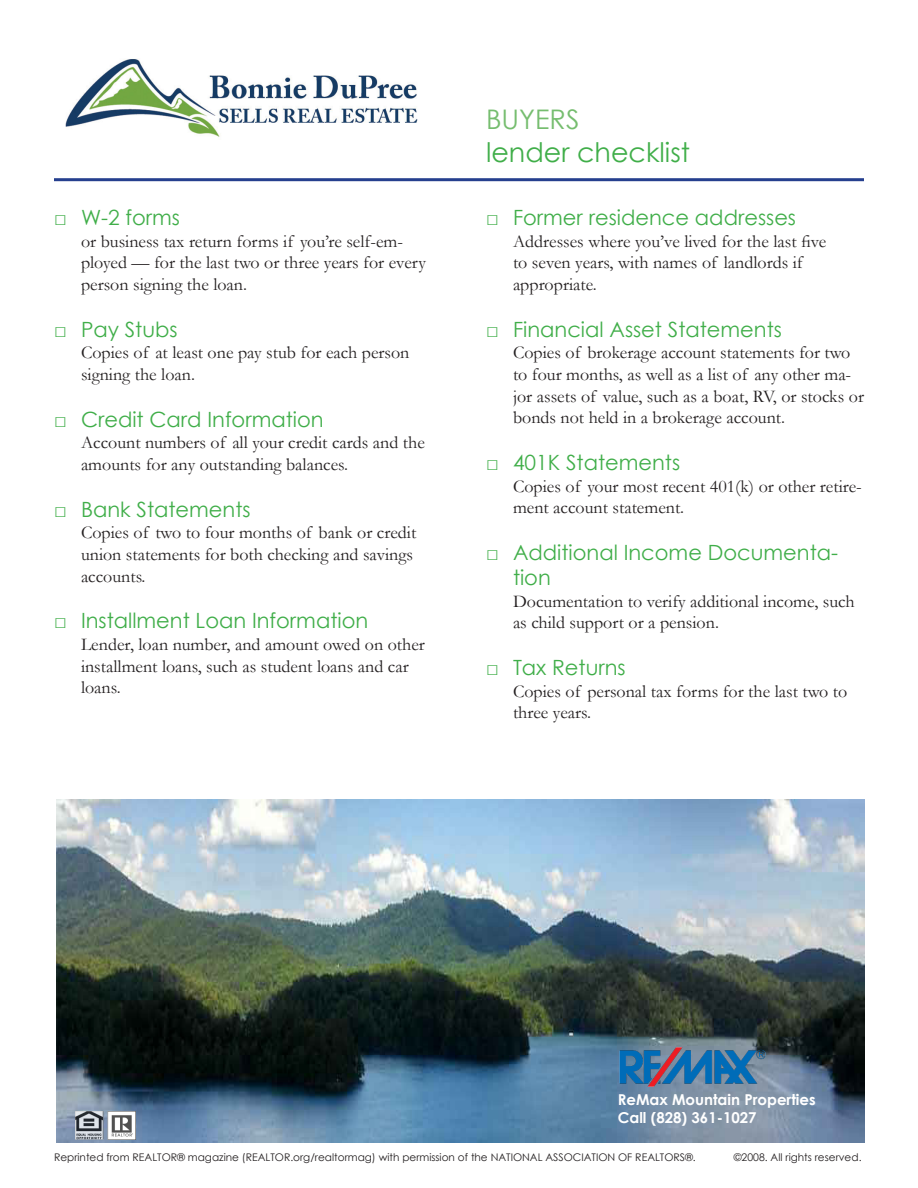
<style>
.page{position:relative;width:918px;height:1188px;background:#fff}
.page>*{position:absolute;margin:0;border:0;box-sizing:border-box;transform-origin:0 0}
.t1{font:27px "Century Gothic";color:#40ae49}
.t2{font:27px "Century Gothic";color:#76bd6f}
.t3{font:21px/25.2px "Century Gothic";color:#40ae49}
.t4{font:18px/21.6px "Garamond";color:#231f20}
.t5{font:700 15px/18px "Century Gothic";color:#fff}
.t6{font:10.5px "Century Gothic";color:#231f20}
.s1{font-family:"Garamond"}
</style>
<div class="page">
<hr style="left:54px;top:178px;width:810px;height:3px;background:#253f8e">
<img style="left:65px;top:59px;width:353px;height:78px">
<img style="left:57px;top:799px;width:808px;height:344px">
<img style="left:618px;top:1044px;width:150px;height:47px">
<img style="left:76px;top:1111px;width:60px;height:28px">
<p class="t3" style="left:54px;top:205px;width:128px"><span class="s1">□</span> W-2 forms</p>
<p class="t4" style="left:81px;top:230px;width:346px">or business tax return forms if you’re self-em&shy;ployed — for the last two or three years for every person signing the loan.</p>
<p class="t3" style="left:54px;top:316px;width:125px"><span class="s1">□</span> Pay Stubs</p>
<p class="t4" style="left:81px;top:342px;width:330px">Copies of at least one pay stub for each person signing the loan.</p>
<p class="t3" style="left:54px;top:406px;width:271px"><span class="s1">□</span> Credit Card Information</p>
<p class="t4" style="left:81px;top:432px;width:345px">Account numbers of all your credit cards and the amounts for any outstanding balances.</p>
<p class="t3" style="left:54px;top:496px;width:198px"><span class="s1">□</span> Bank Statements</p>
<p class="t4" style="left:81px;top:522px;width:337px">Copies of two to four months of bank or credit union statements for both checking and savings accounts.</p>
<p class="t3" style="left:54px;top:608px;width:316px"><span class="s1">□</span> Installment Loan Information</p>
<p class="t4" style="left:81px;top:633px;width:345px">Lender, loan number, and amount owed on other installment loans, such as student loans and car loans.</p>
<p class="t2" style="left:486px;top:101px;width:95px">BUYERS</p>
<p class="t1" style="left:486px;top:133px;width:206px">lender checklist</p>
<p class="t3" style="left:486px;top:205px;width:312px"><span class="s1">□</span> Former residence addresses</p>
<p class="t4" style="left:513px;top:230px;width:315px">Addresses where you’ve lived for the last five to seven years, with names of landlords if appropriate.</p>
<p class="t3" style="left:486px;top:316px;width:298px"><span class="s1">□</span> Financial Asset Statements</p>
<p class="t4" style="left:513px;top:342px;width:352px">Copies of brokerage account statements for two to four months, as well as a list of any other ma&shy;jor assets of value, such as a boat, RV, or stocks or bonds not held in a brokerage account.</p>
<p class="t3" style="left:486px;top:450px;width:196px"><span class="s1">□</span> 401K Statements</p>
<p class="t4" style="left:513px;top:475px;width:350px">Copies of your most recent 401(k) or other retire&shy;ment account statement.</p>
<p class="t3" style="left:513px;top:540px;width:327px;text-indent:-27px"><span class="s1">□</span> Additional Income Documenta&shy;tion</p>
<p class="t4" style="left:513px;top:590px;width:343px">Documentation to verify additional income, such as child support or a pension.</p>
<p class="t3" style="left:486px;top:655px;width:141px"><span class="s1">□</span> Tax Returns</p>
<p class="t4" style="left:513px;top:680px;width:336px">Copies of personal tax forms for the last two to three years.</p>
<p class="t5" style="left:618px;top:1090px;width:200px">ReMax Mountain Properties<br>Call (828) 361-1027</p>
<p class="t6" style="left:54px;top:1150px;width:643px">Reprinted from REALTOR® magazine (REALTOR.org/realtormag) with permission of the NATIONAL ASSOCIATION OF REALTORS®.</p>
<p class="t6" style="left:734px;top:1150px;width:129px">©2008. All rights reserved.</p>
</div>
